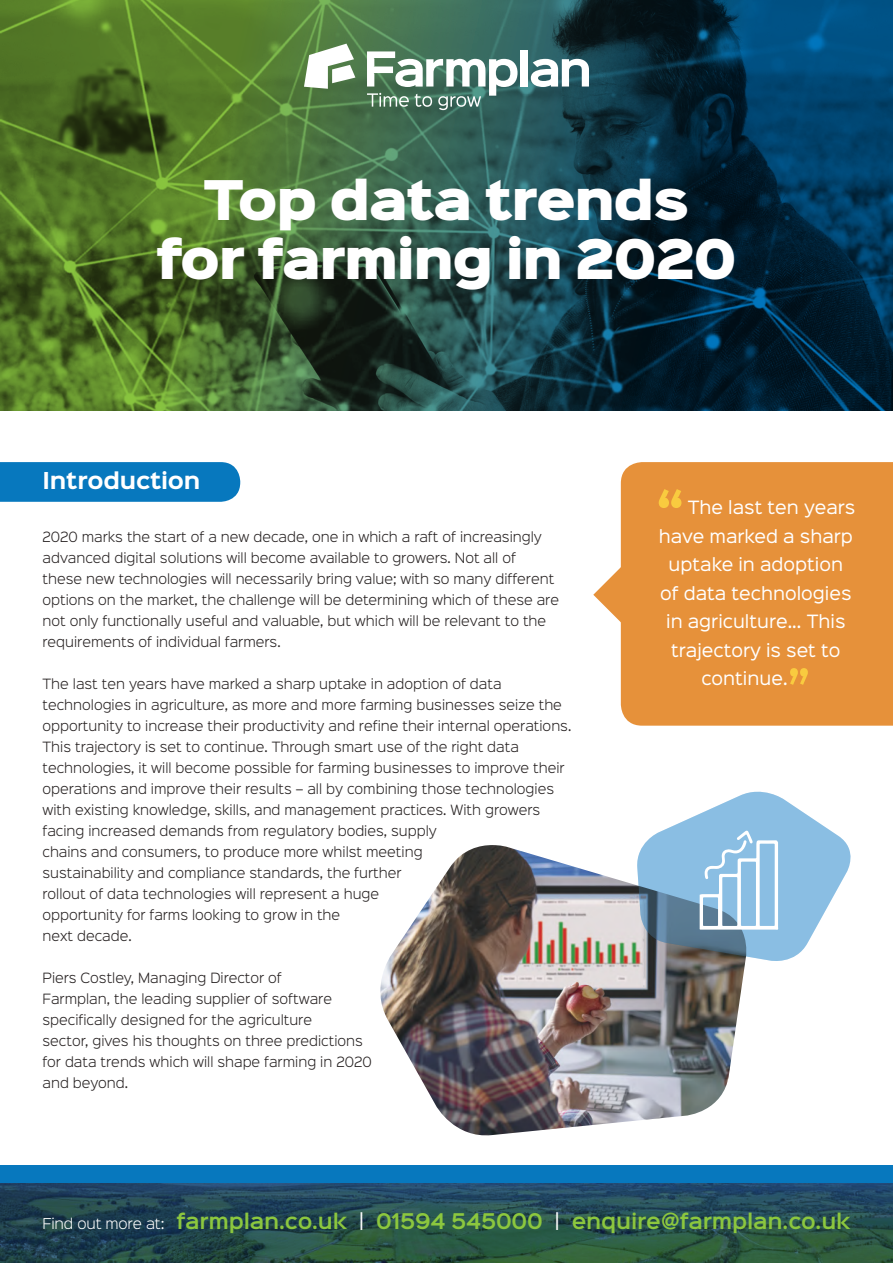
<style>
.page{position:relative;width:893px;height:1263px;background:#fff}
.page>*{position:absolute;margin:0;border:0;box-sizing:border-box;transform-origin:0 0}
.t1{font:54px "Sinkin Sans 900 X Black";color:#f9cb3f}
.t2{font:54px "Sinkin Sans 400";color:#f9cb3f}
.t3{font:49.2px/58.3px "Sinkin Sans 900 X Black";letter-spacing:-.03em;color:#fff;text-align:center}
.t4{font:700 21px "Sinkin Sans 700";letter-spacing:-.01em;color:#fff}
.t5{font:600 19.5px "Sinkin Sans 600";letter-spacing:-.01em;color:#8cc73e}
.t6{font:16.5px "Sinkin Sans 400";color:#fff}
.t7{font:300 12.75px/21px "Sinkin Sans 300";color:#241f1f}
.s1{font-family:"Sinkin Sans 300";font-weight:300;font-size:13.5px;color:#fff}
.s2{font-family:"Sinkin Sans 400";font-weight:400;color:#fff}
</style>
<div class="page">
<div style="left:0;top:1165px;width:893px;height:50px;background:#0778be"></div>
<div style="left:621px;top:462px;width:272px;height:264px;background:#e6913a"></div>
<svg style="left:593px;top:564px;width:62px;height:62px"></svg>
<svg style="left:0;top:1183px;width:893px;height:80px;background:#254d4f"></svg>
<img style="left:380px;top:845px;width:366px;height:291px">
<svg style="left:0;top:0;width:893px;height:411px;background:#2a513d"></svg>
<div style="left:521px;top:50px;width:7px;height:37px;background:#fff"></div>
<svg style="left:531px;top:59px;width:58px;height:28px"></svg>
<svg style="left:304px;top:44px;width:51px;height:45px"></svg>
<svg style="left:367px;top:51px;width:150px;height:59px"></svg>
<div style="left:0;top:462px;width:240px;height:40px;background:#0778be"></div>
<svg style="left:636px;top:791px;width:215px;height:171px"></svg>
<h2 class="t3" style="left:156px;top:174px;width:582px">Top data trends for farming in 2020</h2>
<h3 class="t4" style="left:43px;top:469px;width:159px">Introduction</h3>
<p class="t7" style="left:43px;top:525px;width:518px">2020 marks the start of a new decade, one in which a raft of increasingly advanced digital solutions will become available to growers. Not all of<br>these new technologies will necessarily bring value; with so many different options on the market, the challenge will be determining which of these are not only functionally useful and valuable, but which will be relevant to the requirements of individual farmers.</p>
<p class="t7" style="left:43px;top:672px;width:530px">The last ten years have marked a sharp uptake in adoption of data technologies in agriculture, as more and more farming businesses seize the opportunity to increase their productivity and refine their internal operations.<br>This trajectory is set to continue. Through smart use of the right data technologies, it will become possible for farming businesses to improve their operations and improve their results – all by combining those technologies with existing knowledge, skills, and management practices. With growers facing increased demands from regulatory bodies, supply<br>chains and consumers, to produce more whilst meeting<br>sustainability and compliance standards, the further<br>rollout of data technologies will represent a huge<br>opportunity for farms looking to grow in the<br>next decade.</p>
<p class="t7" style="left:43px;top:966px;width:331px">Piers Costley, Managing Director of<br>Farmplan, the leading supplier of software specifically designed for the agriculture<br>sector, gives his thoughts on three predictions for data trends which will shape farming in 2020 and beyond.</p>
<h1 class="t1" style="left:656px;top:484px;width:29px">“</h1>
<p class="t6" style="left:688px;top:494px;width:169px">The last ten years</p>
<p class="t6" style="left:659px;top:522px;width:196px">have marked a sharp</p>
<p class="t6" style="left:669px;top:551px;width:176px">uptake in adoption</p>
<p class="t6" style="left:660px;top:579px;width:193px">of data technologies</p>
<p class="t6" style="left:666px;top:608px;width:181px">in agriculture... This</p>
<p class="t6" style="left:671px;top:636px;width:171px">trajectory is set to</p>
<p class="t6" style="left:701px;top:665px;width:88px">continue.</p>
<h1 class="t2" style="left:788px;top:645px;width:24px">”</h1>
<h3 class="t5" style="left:43px;top:1204px;width:809px"><span class="s1">Find out more at:</span> farmplan.co.uk <span class="s2">|</span> 01594 545000 <span class="s2">|</span> enquire@farmplan.co.uk</h3>
</div>
